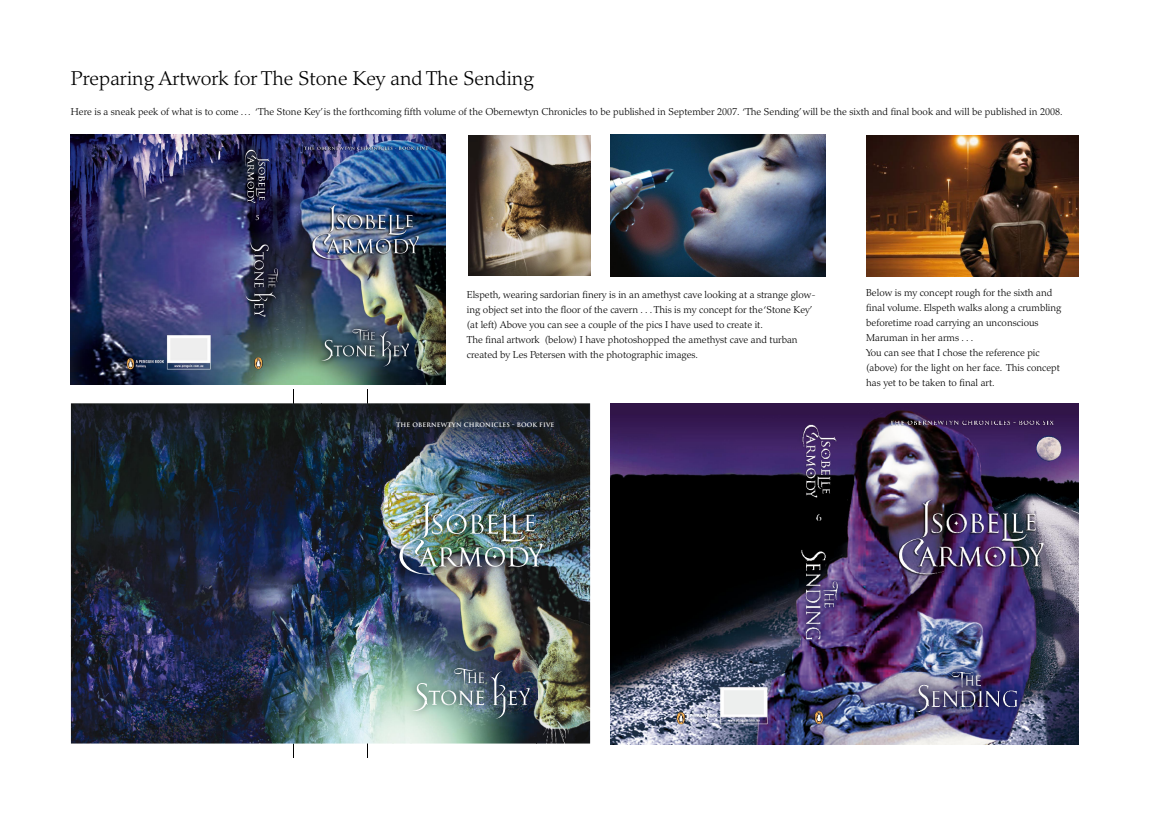
<style>
.page{position:relative;width:1149px;height:815px;background:#fff}
.page>*{position:absolute;margin:0;border:0;box-sizing:border-box;transform-origin:0 0}
.t1{font:300 20px "Palatino";color:#000}
.t2{font:300 10px/15px "Palatino";color:#000}
.t3{font:700 6px "Trajan";letter-spacing:.025em;color:#fff}
</style>
<div class="page">
<img style="left:610px;top:134px;width:215px;height:143px">
<img style="left:610px;top:404px;width:467px;height:340px">
<img style="left:468px;top:135px;width:122px;height:141px">
<img style="left:71px;top:134px;width:374px;height:251px">
<img style="left:866px;top:135px;width:211px;height:141px">
<svg style="left:367px;top:744px;width:1px;height:14px"></svg>
<img style="left:71px;top:403px;width:250px;height:341px">
<img style="left:321px;top:403px;width:269px;height:108px">
<img style="left:321px;top:511px;width:72px;height:233px">
<img style="left:536px;top:511px;width:54px;height:233px">
<img style="left:393px;top:583px;width:143px;height:89px">
<img style="left:393px;top:672px;width:18px;height:72px">
<img style="left:411px;top:726px;width:125px;height:18px">
<svg style="left:293px;top:743px;width:1px;height:15px"></svg>
<svg style="left:293px;top:389px;width:1px;height:15px"></svg>
<svg style="left:367px;top:390px;width:1px;height:14px"></svg>
<img style="left:392px;top:493px;width:158px;height:90px">
<img style="left:399px;top:501px;width:143px;height:74px">
<img style="left:406px;top:661px;width:131px;height:65px">
<svg style="left:412px;top:668px;width:72px;height:43px;background:#85a19f"></svg>
<svg style="left:490px;top:671px;width:39px;height:48px;background:#3e4c5f"></svg>
<p class="t1" style="left:71px;top:67px;width:464px">Preparing Artwork for The Stone Key and The Sending</p>
<p class="t2" style="left:71px;top:105px;width:992px">Here is a sneak peek of what is to come . . . ‘The Stone Key’ is the forthcoming fifth volume of the Obernewtyn Chronicles to be published in September 2007. ‘The Sending’ will be the sixth and final book and will be published in 2008.</p>
<p class="t2" style="left:467px;top:288px;width:350px">Elspeth, wearing sardorian finery is in an amethyst cave looking at a strange glow&shy;ing object set into the floor of the cavern . . . This is my concept for the ‘Stone Key’ (at left) Above you can see a couple of the pics I have used to create it.<br>The final artwork (below) I have photoshopped the amethyst cave and turban created by Les Petersen with the photographic images.</p>
<p class="t2" style="left:866px;top:286px;width:197px">Below is my concept rough for the sixth and final volume. Elspeth walks along a crumbling beforetime road carrying an unconscious Maruman in her arms . . .<br>You can see that I chose the reference pic (above) for the light on her face. This concept has yet to be taken to final art.</p>
<p class="t3" style="left:396px;top:421px;width:160px">THE OBERNEWTYN CHRONICLES - BOOK FIVE</p>
</div>
